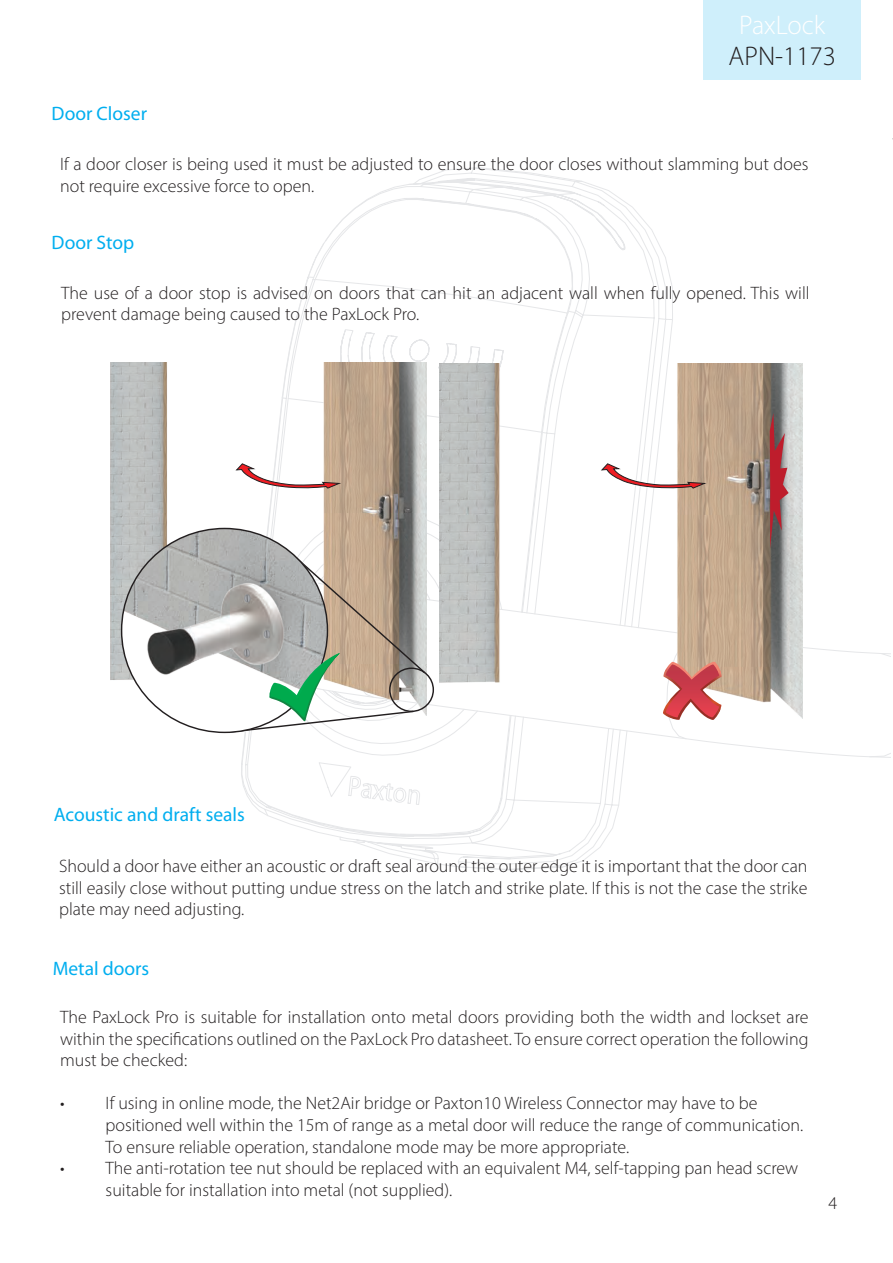
<style>
.page{position:relative;width:893px;height:1263px;background:#fff}
.page>*{position:absolute;margin:0;border:0;box-sizing:border-box;transform-origin:0 0}
.t1{font:300 27px "Myriad Pro";color:#231f20}
.t2{font:300 27px "Myriad Pro";color:#fff}
.Section_title{font:19.5px "Myriad Pro";color:#00aeef}
.Text_-_9pt_Bold_Tile___Plain_Text{font:300 18px/21.6px "Myriad Pro";color:#231f20}
</style>
<div class="page">
<div style="left:704px;top:0;width:157px;height:80px;background:#cfeffb"></div>
<svg style="left:368px;top:167px;width:305px;height:703px"></svg>
<svg style="left:432px;top:181px;width:193px;height:69px"></svg>
<svg style="left:573px;top:579px;width:317px;height:180px"></svg>
<svg style="left:441px;top:199px;width:132px;height:637px"></svg>
<svg style="left:291px;top:199px;width:150px;height:637px"></svg>
<img style="left:621px;top:364px;width:181px;height:354px">
<svg style="left:770px;top:413px;width:19px;height:136px"></svg>
<svg style="left:621px;top:463px;width:86px;height:26px"></svg>
<svg style="left:663px;top:662px;width:59px;height:58px"></svg>
<img style="left:110px;top:340px;width:511px;height:412px">
<svg style="left:122px;top:528px;width:308px;height:323px"></svg>
<h1 class="t2" style="left:739px;top:9px;width:88px">PaxLock</h1>
<h1 class="t1" style="left:729px;top:40px;width:109px">APN-1173</h1>
<p class="Section_title" style="left:52px;top:102px;width:97px">Door Closer</p>
<p class="Text_-_9pt_Bold_Tile___Plain_Text" style="left:60px;top:153px;width:750px">If a door closer is being used it must be adjusted to ensure the door closes without slamming but does not require excessive force to open.</p>
<p class="Section_title" style="left:52px;top:231px;width:84px">Door Stop</p>
<p class="Text_-_9pt_Bold_Tile___Plain_Text" style="left:61px;top:282px;width:750px">The use of a door stop is advised on doors that can hit an adjacent wall when fully opened. This will prevent damage being caused to the PaxLock Pro.</p>
<p class="Section_title" style="left:54px;top:803px;width:193px">Acoustic and draft seals</p>
<p class="Text_-_9pt_Bold_Tile___Plain_Text" style="left:59px;top:855px;width:750px;text-align:justify">Should a door have either an acoustic or draft seal around the outer edge it is important that the door can still easily close without putting undue stress on the latch and strike plate. If this is not the case the strike plate may need adjusting.</p>
<p class="Section_title" style="left:53px;top:957px;width:98px">Metal doors</p>
<p class="Text_-_9pt_Bold_Tile___Plain_Text" style="left:60px;top:1006px;width:750px;text-align:justify">The PaxLock Pro is suitable for installation onto metal doors providing both the width and lockset are within the specifications outlined on the PaxLock Pro datasheet. To ensure correct operation the following must be checked:</p>
<p class="Text_-_9pt_Bold_Tile___Plain_Text" style="left:106px;top:1092px;width:699px;text-indent:-46px">• If using in online mode, the Net2Air bridge or Paxton10 Wireless Connector may have to be positioned well within the 15m of range as a metal door will reduce the range of communication.<br>To ensure reliable operation, standalone mode may be more appropriate.</p>
<p class="Text_-_9pt_Bold_Tile___Plain_Text" style="left:60px;top:1157px;width:740px">• The anti-rotation tee nut should be replaced with an equivalent M4, self-tapping pan head screw</p>
<p class="Text_-_9pt_Bold_Tile___Plain_Text" style="left:106px;top:1179px;width:348px">suitable for installation into metal (not supplied).</p>
<p class="Text_-_9pt_Bold_Tile___Plain_Text" style="left:829px;top:1191px;width:10px">4</p>
</div>
